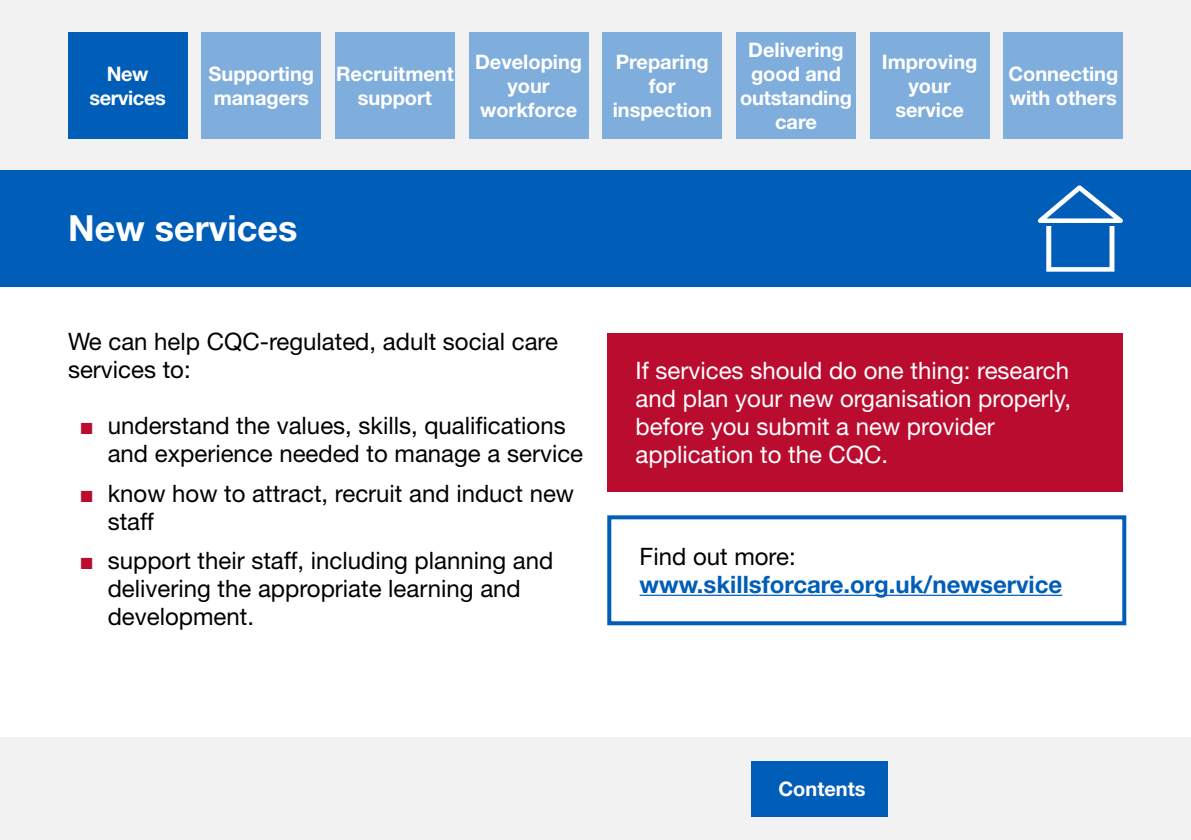
<style>
.page{position:relative;width:1191px;height:840px;background:#fff}
.page>*{position:absolute;margin:0;border:0;box-sizing:border-box;transform-origin:0 0}
.t1{font:700 36px "Helvetica Neue LT Std";color:#fff}
.t2{font:24px/28px "Helvetica Neue LT Std";color:#000}
.t3{font:24px/28px "Helvetica Neue LT Std";color:#fff}
.t4{font:700 24px "Helvetica Neue LT Std";color:#005eb8}
.t5{font:700 20px/24px "Helvetica Neue LT Std";color:#fff;text-align:center}
.t6{font:700 20px/24px "Helvetica Neue LT Std";letter-spacing:-.02em;color:#fff;text-align:center}
.s1{font-family:"Arial";color:#ba0c2f}
</style>
<div class="page">
<div style="left:0;top:737px;width:1191px;height:102px;background:#f2f2f2"></div>
<div style="left:0;top:0;width:1191px;height:170px;background:#f2f2f2"></div>
<div style="left:751px;top:760px;width:136px;height:56px;background:#005eb8"></div>
<div style="left:68px;top:32px;width:119px;height:107px;background:#005eb8"></div>
<div style="left:202px;top:32px;width:119px;height:107px;background:#80aedc"></div>
<div style="left:335px;top:32px;width:119px;height:107px;background:#80aedc"></div>
<div style="left:469px;top:32px;width:119px;height:107px;background:#80aedc"></div>
<div style="left:603px;top:32px;width:119px;height:107px;background:#80aedc"></div>
<div style="left:736px;top:32px;width:119px;height:107px;background:#80aedc"></div>
<div style="left:870px;top:32px;width:119px;height:107px;background:#80aedc"></div>
<div style="left:1003px;top:32px;width:120px;height:107px;background:#80aedc"></div>
<div style="left:0;top:170px;width:1191px;height:116px;background:#005eb8"></div>
<div style="left:607px;top:333px;width:515px;height:158px;background:#ba0c2f"></div>
<hr style="left:639px;top:594px;width:423px;height:1px;background:#005eb8">
<div style="left:607px;top:515px;width:519px;height:110px;border:4px solid #005eb8"></div>
<svg style="left:1037px;top:185px;width:86px;height:86px"></svg>
<p class="t6" style="left:89px;top:61px;width:78px">New services</p>
<p class="t5" style="left:208px;top:61px;width:107px;text-align:left">Supporting managers</p>
<p class="t5" style="left:336px;top:61px;width:119px">Recruitment support</p>
<p class="t5" style="left:475px;top:49px;width:109px">Developing your workforce</p>
<p class="t5" style="left:612px;top:49px;width:101px">Preparing for inspection</p>
<p class="t5" style="left:740px;top:37px;width:113px">Delivering good and outstanding care</p>
<p class="t5" style="left:882px;top:49px;width:97px">Improving your service</p>
<p class="t5" style="left:1008px;top:61px;width:111px;text-align:left">Connecting with others</p>
<h1 class="t1" style="left:68px;top:206px;width:231px">New services</h1>
<p class="t2" style="left:68px;top:327px;width:491px">We can help CQC-regulated, adult social care services to:</p>
<p class="t2" style="left:108px;top:411px;width:477px;text-indent:-28px"><span class="s1">■</span> understand the values, skills, qualifications and experience needed to manage a service</p>
<p class="t2" style="left:108px;top:478px;width:468px;text-indent:-28px"><span class="s1">■</span> know how to attract, recruit and induct new staff</p>
<p class="t2" style="left:108px;top:546px;width:447px;text-indent:-28px"><span class="s1">■</span> support their staff, including planning and delivering the appropriate learning and development.</p>
<p class="t3" style="left:635px;top:355px;width:437px">If services should do one thing: research and plan your new organisation properly, before you submit a new provider application to the CQC.</p>
<p class="t2" style="left:639px;top:541px;width:158px">Find out more:</p>
<p class="t4" style="left:639px;top:569px;width:424px">www.skillsforcare.org.uk/newservice</p>
<p class="t5" style="left:778px;top:776px;width:89px">Contents</p>
</div>
